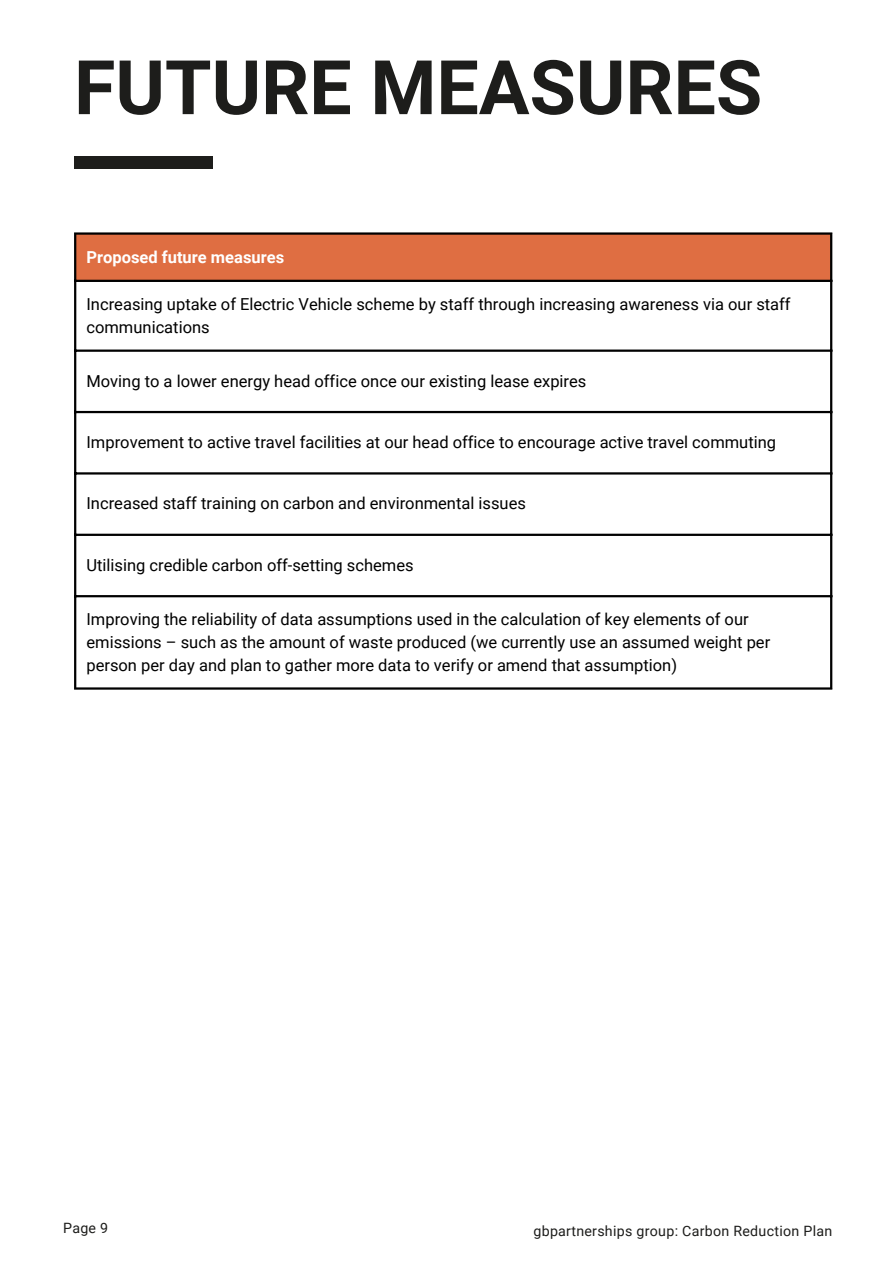
<style>
.page{position:relative;width:894px;height:1264px;background:#fff}
.page>*{position:absolute;margin:0;border:0;box-sizing:border-box;transform-origin:0 0}
.t1{font:700 75.3px "Roboto";color:#1d1d1b}
.t2{font:16.5px/22.5px "Roboto";color:#000}
.t3{font:700 16.5px "Roboto";color:#fff}
.t4{font:14.25px "Roboto";letter-spacing:.02em;color:#1d1d1b}
</style>
<div class="page">
<div style="left:74px;top:156px;width:138px;height:13px;background:#1d1d1b"></div>
<div style="left:75px;top:233px;width:756px;height:48px;background:#df6e42"></div>
<hr style="left:74px;top:235px;width:2px;height:452px;background:#000">
<hr style="left:829px;top:235px;width:3px;height:452px;background:#000">
<hr style="left:74px;top:232px;width:758px;height:3px;background:#000">
<hr style="left:74px;top:280px;width:758px;height:2px;background:#000">
<hr style="left:74px;top:349px;width:758px;height:3px;background:#000">
<hr style="left:74px;top:411px;width:758px;height:2px;background:#000">
<hr style="left:74px;top:472px;width:758px;height:2px;background:#000">
<hr style="left:74px;top:533px;width:758px;height:3px;background:#000">
<hr style="left:74px;top:595px;width:758px;height:2px;background:#000">
<hr style="left:74px;top:687px;width:758px;height:2px;background:#000">
<h1 class="t1" style="left:74px;top:44px;width:689px">FUTURE MEASURES</h1>
<p class="t3" style="left:86px;top:247px;width:199px">Proposed future measures</p>
<p class="t2" style="left:86px;top:293px;width:705px">Increasing uptake of Electric Vehicle scheme by staff through increasing awareness via our staff communications</p>
<p class="t2" style="left:86px;top:370px;width:501px">Moving to a lower energy head office once our existing lease expires</p>
<p class="t2" style="left:86px;top:431px;width:691px">Improvement to active travel facilities at our head office to encourage active travel commuting</p>
<p class="t2" style="left:86px;top:492px;width:441px">Increased staff training on carbon and environmental issues</p>
<p class="t2" style="left:86px;top:554px;width:328px">Utilising credible carbon off-setting schemes</p>
<p class="t2" style="left:86px;top:608px;width:685px">Improving the reliability of data assumptions used in the calculation of key elements of our emissions – such as the amount of waste produced (we currently use an assumed weight per person per day and plan to gather more data to verify or amend that assumption)</p>
<p class="t4" style="left:63px;top:1220px;width:47px">Page 9</p>
<p class="t4" style="left:533px;top:1222px;width:300px">gbpartnerships group: Carbon Reduction Plan</p>
</div>
